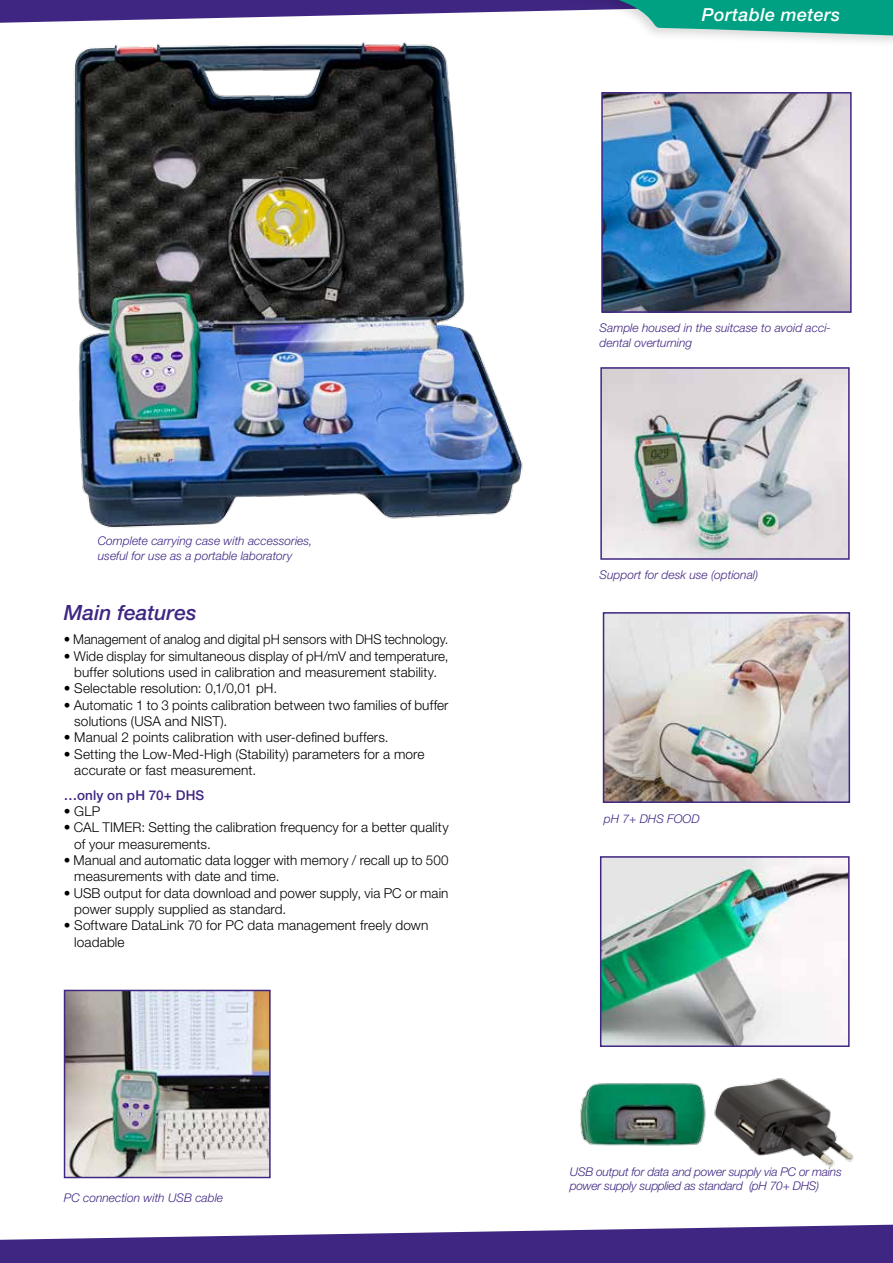
<style>
.page{position:relative;width:893px;height:1263px;background:#fff}
.page>*{position:absolute;margin:0;border:0;box-sizing:border-box;transform-origin:0 0}
.t1{font:italic 500 21px "Helvetica Neue LT Std";letter-spacing:.005em;color:#402683}
.t2{font:italic 500 18px "Helvetica Neue LT Std";letter-spacing:.02em;color:#fff}
.t3{font:300 13.65px/16.4px "Helvetica Neue LT Std";letter-spacing:.01em;color:#000}
.t4{font:300 13.5px/16.2px "Helvetica Neue LT Std";letter-spacing:.005em;color:#000;text-align:center}
.t5{font:300 13.5px "Helvetica Neue LT Std";letter-spacing:.005em;color:#000;scale:.96 1}
.t6{font:500 13.5px "Helvetica Neue LT Std";letter-spacing:.01em;color:#402683}
.t7{font:italic 300 12px/14.4px "Helvetica Neue LT Std";color:#402683}
.t8{font:italic 300 12px/14.4px "Helvetica Neue LT Std";letter-spacing:-.02em;color:#402683}
.s1{font-size:13.5px}
</style>
<div class="page">
<img style="left:67px;top:993px;width:201px;height:182px">
<div style="left:64px;top:990px;width:207px;height:188px;border:2px solid #402683"></div>
<img style="left:603px;top:370px;width:244px;height:187px">
<div style="left:600px;top:367px;width:250px;height:193px;border:2px solid #402683"></div>
<img style="left:74px;top:42px;width:449px;height:486px">
<img style="left:606px;top:615px;width:241px;height:185px">
<div style="left:603px;top:612px;width:247px;height:191px;border:2px solid #402683"></div>
<img style="left:604px;top:95px;width:245px;height:215px">
<div style="left:601px;top:92px;width:251px;height:221px;border:2px solid #402683"></div>
<img style="left:714px;top:1078px;width:140px;height:89px">
<img style="left:603px;top:859px;width:244px;height:185px">
<div style="left:600px;top:856px;width:250px;height:191px;border:2px solid #402683"></div>
<img style="left:580px;top:1083px;width:126px;height:63px">
<svg style="left:0;top:1224px;width:893px;height:39px"></svg>
<div style="left:522px;top:0;width:371px;height:49px;background:#000;opacity:.15"></div>
<svg style="left:0;top:0;width:893px;height:36px"></svg>
<h2 class="t2" style="left:702px;top:4px;width:140px">Portable meters</h2>
<p class="t7" style="left:98px;top:534px;width:216px">Complete carrying case with accessories, useful for use as a portable laboratory</p>
<h1 class="t1" style="left:64px;top:600px;width:134px">Main features</h1>
<p class="t5" style="left:64px;top:631px;width:402px">• Management of analog and digital pH sensors with DHS technology.</p>
<p class="t4" style="left:64px;top:647px;width:386px">• Wide display for simultaneous display of pH/mV and temperature, buffer solutions used in calibration and measurement stability.</p>
<p class="t3" style="left:64px;top:680px;width:215px"><span class="s1">•</span> Selectable resolution: 0,1/0,01 pH.</p>
<p class="t3" style="left:74px;top:696px;width:376px;text-indent:-10px"><span class="s1">•</span> Automatic 1 to 3 points calibration between two families of buffer solutions (USA and NIST).</p>
<p class="t3" style="left:64px;top:729px;width:326px"><span class="s1">•</span> Manual 2 points calibration with user-defined buffers<span class="s1">.</span></p>
<p class="t3" style="left:74px;top:745px;width:352px;text-indent:-10px"><span class="s1">•</span> Setting the Low-Med-High (Stability) parameters for a more accurate or fast measurement.</p>
<p class="t6" style="left:64px;top:787px;width:142px">…only on pH 70+ DHS</p>
<p class="t4" style="left:64px;top:803px;width:38px">• GLP</p>
<p class="t3" style="left:74px;top:819px;width:376px;text-indent:-10px"><span class="s1">• CAL TIMER:</span> Setting the calibration frequency for a better quality of your measurements.</p>
<p class="t3" style="left:74px;top:852px;width:376px;text-indent:-10px"><span class="s1">•</span> Manual and automatic data logger with memory / recall up to 500 measurements with date and time<span class="s1">.</span></p>
<p class="t3" style="left:74px;top:884px;width:376px;text-indent:-10px"><span class="s1">•</span> USB output for data download and power supply, via PC or main power supply supplied as standard.</p>
<p class="t3" style="left:74px;top:917px;width:356px;text-indent:-11px"><span class="s1">•</span> Software DataLink 70 for PC data management freely down loadable</p>
<p class="t7" style="left:64px;top:1190px;width:161px">PC connection with USB cable</p>
<p class="t7" style="left:600px;top:321px;width:233px">Sample housed in the suitcase to avoid acci&shy;dental overturning</p>
<p class="t7" style="left:600px;top:568px;width:160px">Support for desk use (optional)</p>
<p class="t7" style="left:604px;top:811px;width:97px">pH 7+ DHS FOOD</p>
<p class="t8" style="left:570px;top:1164px;width:274px">USB output for data and power supply via PC or mains power supply supplied as standard (pH 70+ DHS)</p>
</div>
